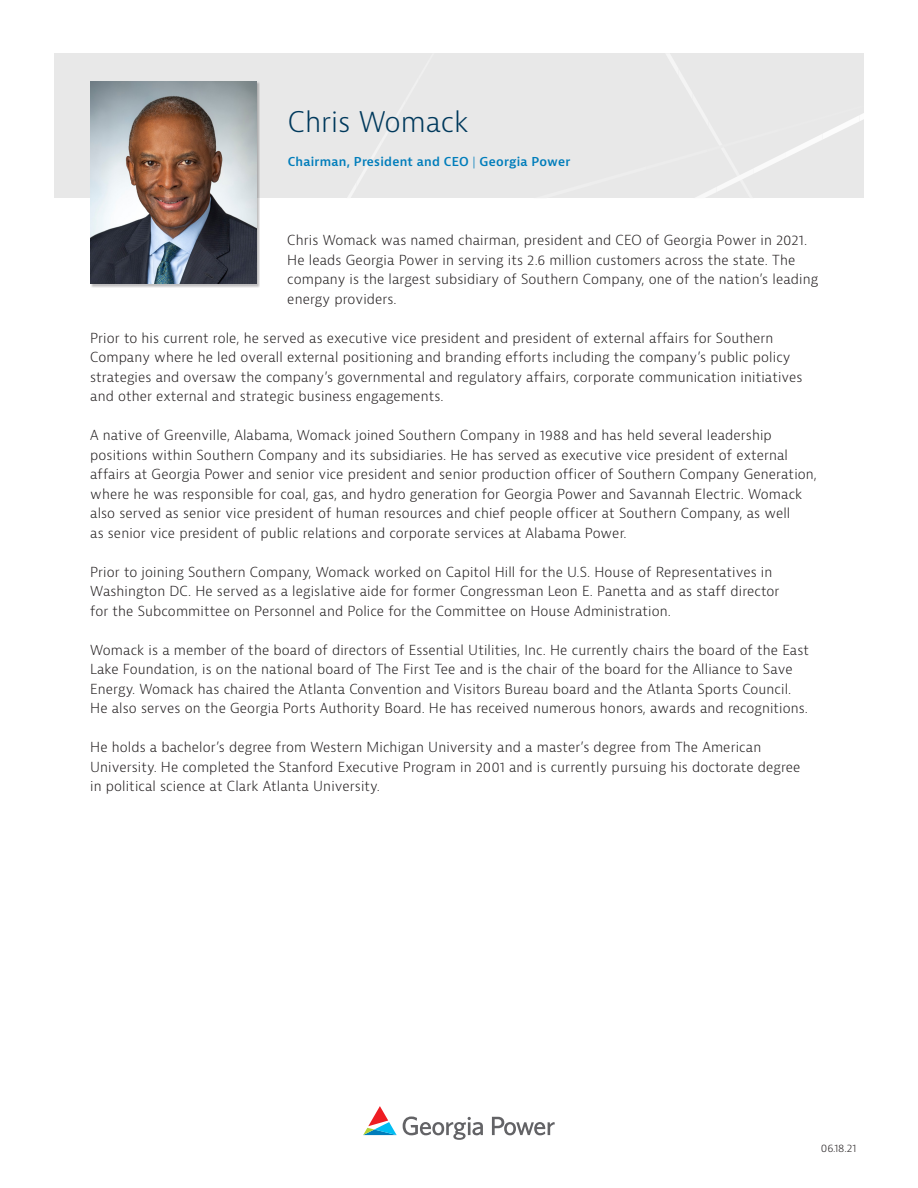
<style>
.page{position:relative;width:918px;height:1188px;background:#fff}
.page>*{position:absolute;margin:0;border:0;box-sizing:border-box;transform-origin:0 0}
.t1{font:300 27.75px "Bernina Sans";color:#00395c}
.t2{font:300 13.5px/19.5px "Bernina Sans";letter-spacing:.01em;color:#231f20}
.t3{font:600 12px "Bernina Sans";letter-spacing:.02em;color:#007dbb}
.Body{font:300 10.5px "Bernina Sans";color:#231f20}
.s1{font-weight:300}
</style>
<div class="page">
<div style="left:54px;top:53px;width:810px;height:145px;background:#e8e8e8"></div>
<svg style="left:348px;top:142px;width:33px;height:56px"></svg>
<svg style="left:666px;top:54px;width:198px;height:144px"></svg>
<svg style="left:363px;top:1106px;width:34px;height:29px"></svg>
<svg style="left:403px;top:1117px;width:152px;height:23px"></svg>
<div style="left:90px;top:81px;width:170px;height:207px;background:#231f20;opacity:.29"></div>
<img style="left:90px;top:81px;width:166px;height:203px">
<p class="t1" style="left:288px;top:104px;width:183px">Chris Womack</p>
<p class="t3" style="left:288px;top:154px;width:284px">Chairman, President and CEO <span class="s1">|</span> Georgia Power</p>
<p class="t2" style="left:287px;top:231px;width:532px">Chris Womack was named chairman, president and CEO of Georgia Power in 2021.<br>He leads Georgia Power in serving its 2.6 million customers across the state. The company is the largest subsidiary of Southern Company, one of the nation’s leading energy providers.</p>
<p class="t2" style="left:90px;top:328px;width:714px">Prior to his current role, he served as executive vice president and president of external affairs for Southern Company where he led overall external positioning and branding efforts including the company’s public policy strategies and oversaw the company’s governmental and regulatory affairs, corporate communication initiatives and other external and strategic business engagements.</p>
<p class="t2" style="left:90px;top:426px;width:728px">A native of Greenville, Alabama, Womack joined Southern Company in 1988 and has held several leadership positions within Southern Company and its subsidiaries. He has served as executive vice president of external affairs at Georgia Power and senior vice president and senior production officer of Southern Company Generation, where he was responsible for coal, gas, and hydro generation for Georgia Power and Savannah Electric. Womack also served as senior vice president of human resources and chief people officer at Southern Company, as well<br>as senior vice president of public relations and corporate services at Alabama Power.</p>
<p class="t2" style="left:90px;top:562px;width:691px">Prior to joining Southern Company, Womack worked on Capitol Hill for the U.S. House of Representatives in<br>Washington DC. He served as a legislative aide for former Congressman Leon E. Panetta and as staff director for the Subcommittee on Personnel and Police for the Committee on House Administration.</p>
<p class="t2" style="left:90px;top:640px;width:720px">Womack is a member of the board of directors of Essential Utilities, Inc. He currently chairs the board of the East Lake Foundation, is on the national board of The First Tee and is the chair of the board for the Alliance to Save Energy. Womack has chaired the Atlanta Convention and Visitors Bureau board and the Atlanta Sports Council.<br>He also serves on the Georgia Ports Authority Board. He has received numerous honors, awards and recognitions.</p>
<p class="t2" style="left:90px;top:738px;width:712px">He holds a bachelor’s degree from Western Michigan University and a master’s degree from The American<br>University. He completed the Stanford Executive Program in 2001 and is currently pursuing his doctorate degree in political science at Clark Atlanta University.</p>
<p class="Body" style="left:821px;top:1141px;width:37px">06.18.21</p>
</div>
